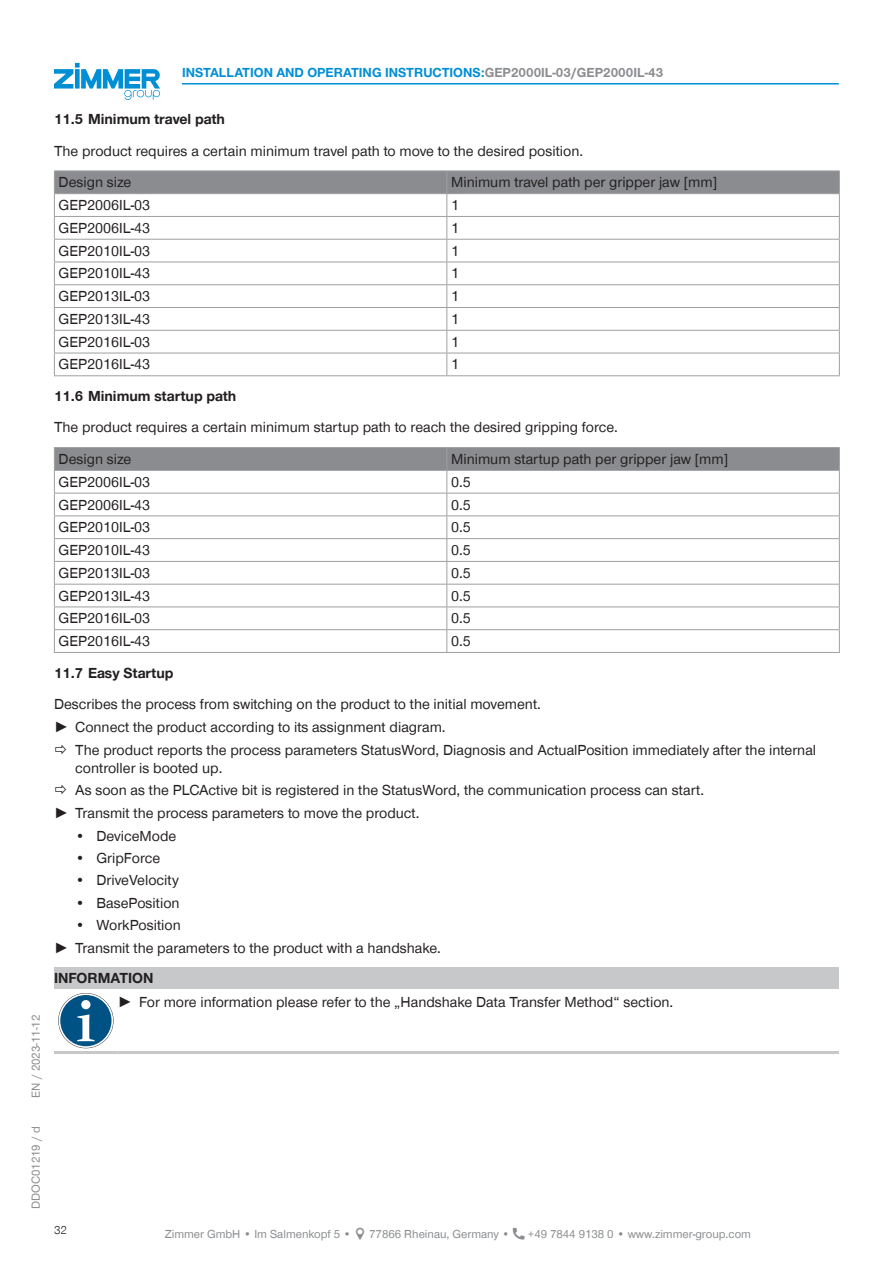
<style>
.page{position:relative;width:893px;height:1263px;background:#fff}
.page>*{position:absolute;margin:0;border:0;box-sizing:border-box;transform-origin:0 0}
.CB_AF_TD-Text{font:15px/18px "Zimmer Group Sans Global";color:#231f20}
.CB_AF_TD-Signalwort{font:700 15px "Zimmer Group Sans Global";color:#231f20}
.CB_AF_TD-Tabelle-linksbuendig{font:15px "Zimmer Group Sans Global";color:#231f20}
.CB_AF_TD-Kopfzeile{font:700 13.5px "Zimmer Group Sans Global";color:#008fd5}
.CB_AF_TD-Fusszeile{font:12px "Zimmer Group Sans Global";color:#8a8c8f}
.CB_AF_TD-Seitenrand{font:12px "Zimmer Group Sans";color:#8a8c8f}
.CB_AF_Seitenzahl_links{font:300 12px "Zimmer Group Sans";color:#231f20}
.s1{color:#8a8c8f}
.s2{font-family:"Zimmer Group Sans"}
</style>
<div class="page">
<svg style="left:54px;top:63px;width:106px;height:37px"></svg>
<svg style="left:54px;top:171px;width:786px;height:204px"></svg>
<hr style="left:54px;top:375px;width:393px;height:1px;background:#9d9fa2">
<hr style="left:447px;top:375px;width:393px;height:1px;background:#9d9fa2">
<hr style="left:54px;top:447px;width:393px;height:1px;background:#9d9fa2">
<hr style="left:447px;top:447px;width:393px;height:1px;background:#9d9fa2">
<svg style="left:54px;top:448px;width:786px;height:204px"></svg>
<hr style="left:54px;top:652px;width:393px;height:1px;background:#9d9fa2">
<hr style="left:447px;top:652px;width:393px;height:1px;background:#9d9fa2">
<div style="left:54px;top:967px;width:785px;height:22px;background:#c7c8ca"></div>
<hr style="left:54px;top:1051px;width:64px;height:3px;background:#c7c8ca">
<hr style="left:118px;top:1051px;width:721px;height:3px;background:#c7c8ca">
<svg style="left:58px;top:993px;width:56px;height:55px"></svg>
<svg style="left:59px;top:993px;width:54px;height:55px"></svg>
<div style="left:60px;top:995px;width:52px;height:51px;background:#005285;border-radius:50%"></div>
<svg style="left:77px;top:1014px;width:18px;height:27px"></svg>
<div style="left:81px;top:1000px;width:9px;height:9px;background:#fff;border-radius:50%"></div>
<hr style="left:182px;top:83px;width:657px;height:2px;background:#008fd5">
<p class="CB_AF_TD-Kopfzeile" style="left:182px;top:65px;width:483px">INSTALLATION AND OPERATING INSTRUCTIONS:<span class="s1">GEP2000IL-03/GEP2000IL-43</span></p>
<p class="CB_AF_TD-Seitenrand" style="left:28px;top:1097px;width:84px;rotate:-90deg">EN / 2023-11-12</p>
<p class="CB_AF_TD-Signalwort" style="left:54px;top:110px;width:172px">11.5 Minimum travel path</p>
<p class="CB_AF_TD-Text" style="left:54px;top:141px;width:531px">The product requires a certain minimum travel path to move to the desired position.</p>
<p class="CB_AF_TD-Tabelle-linksbuendig" style="left:59px;top:173px;width:74px">Design size</p>
<p class="CB_AF_TD-Text" style="left:451px;top:173px;width:267px">Minimum travel path per gripper jaw [mm]</p>
<p class="CB_AF_TD-Text" style="left:59px;top:196px;width:93px">GEP2006IL-03</p>
<p class="CB_AF_TD-Text" style="left:451px;top:196px;width:9px">1</p>
<p class="CB_AF_TD-Text" style="left:59px;top:219px;width:93px">GEP2006IL-43</p>
<p class="CB_AF_TD-Text" style="left:451px;top:219px;width:9px">1</p>
<p class="CB_AF_TD-Text" style="left:59px;top:241px;width:93px">GEP2010IL-03</p>
<p class="CB_AF_TD-Text" style="left:451px;top:241px;width:9px">1</p>
<p class="CB_AF_TD-Text" style="left:59px;top:264px;width:93px">GEP2010IL-43</p>
<p class="CB_AF_TD-Text" style="left:451px;top:264px;width:9px">1</p>
<p class="CB_AF_TD-Text" style="left:59px;top:287px;width:93px">GEP2013IL-03</p>
<p class="CB_AF_TD-Text" style="left:451px;top:287px;width:9px">1</p>
<p class="CB_AF_TD-Text" style="left:59px;top:310px;width:93px">GEP2013IL-43</p>
<p class="CB_AF_TD-Text" style="left:451px;top:310px;width:9px">1</p>
<p class="CB_AF_TD-Text" style="left:59px;top:332px;width:93px">GEP2016IL-03</p>
<p class="CB_AF_TD-Text" style="left:451px;top:332px;width:9px">1</p>
<p class="CB_AF_TD-Text" style="left:59px;top:355px;width:93px">GEP2016IL-43</p>
<p class="CB_AF_TD-Text" style="left:451px;top:355px;width:9px">1</p>
<p class="CB_AF_TD-Signalwort" style="left:54px;top:387px;width:184px">11.6 Minimum startup path</p>
<p class="CB_AF_TD-Text" style="left:54px;top:418px;width:566px">The product requires a certain minimum startup path to reach the desired gripping force.</p>
<p class="CB_AF_TD-Tabelle-linksbuendig" style="left:59px;top:450px;width:74px">Design size</p>
<p class="CB_AF_TD-Text" style="left:451px;top:450px;width:278px">Minimum startup path per gripper jaw [mm]</p>
<p class="CB_AF_TD-Text" style="left:59px;top:473px;width:93px">GEP2006IL-03</p>
<p class="CB_AF_TD-Text" style="left:451px;top:473px;width:21px">0.5</p>
<p class="CB_AF_TD-Text" style="left:59px;top:495px;width:93px">GEP2006IL-43</p>
<p class="CB_AF_TD-Text" style="left:451px;top:495px;width:21px">0.5</p>
<p class="CB_AF_TD-Text" style="left:59px;top:518px;width:93px">GEP2010IL-03</p>
<p class="CB_AF_TD-Text" style="left:451px;top:518px;width:21px">0.5</p>
<p class="CB_AF_TD-Text" style="left:59px;top:541px;width:93px">GEP2010IL-43</p>
<p class="CB_AF_TD-Text" style="left:451px;top:541px;width:21px">0.5</p>
<p class="CB_AF_TD-Text" style="left:59px;top:564px;width:93px">GEP2013IL-03</p>
<p class="CB_AF_TD-Text" style="left:451px;top:564px;width:21px">0.5</p>
<p class="CB_AF_TD-Text" style="left:59px;top:586px;width:93px">GEP2013IL-43</p>
<p class="CB_AF_TD-Text" style="left:451px;top:586px;width:21px">0.5</p>
<p class="CB_AF_TD-Text" style="left:59px;top:609px;width:93px">GEP2016IL-03</p>
<p class="CB_AF_TD-Text" style="left:451px;top:609px;width:21px">0.5</p>
<p class="CB_AF_TD-Text" style="left:59px;top:632px;width:93px">GEP2016IL-43</p>
<p class="CB_AF_TD-Text" style="left:451px;top:632px;width:21px">0.5</p>
<p class="CB_AF_TD-Signalwort" style="left:54px;top:664px;width:121px">11.7 Easy Startup</p>
<p class="CB_AF_TD-Text" style="left:54px;top:695px;width:488px">Describes the process from switching on the product to the initial movement.</p>
<p class="CB_AF_TD-Text" style="left:54px;top:717px;width:393px"><span class="s2">►</span> Connect the product according to its assignment diagram.</p>
<p class="CB_AF_TD-Text" style="left:75px;top:740px;width:742px">The product reports the process parameters StatusWord, Diagnosis and ActualPosition immediately after the internal controller is booted up.</p>
<p class="CB_AF_TD-Text" style="left:75px;top:781px;width:630px">As soon as the PLCActive bit is registered in the StatusWord, the communication process can start.</p>
<p class="CB_AF_TD-Text" style="left:54px;top:804px;width:367px"><span class="s2">►</span> Transmit the process parameters to move the product.</p>
<p class="CB_AF_TD-Text" style="left:75px;top:827px;width:103px">• DeviceMode</p>
<p class="CB_AF_TD-Text" style="left:75px;top:849px;width:86px">• GripForce</p>
<p class="CB_AF_TD-Text" style="left:75px;top:871px;width:105px">• DriveVelocity</p>
<p class="CB_AF_TD-Text" style="left:75px;top:893px;width:106px">• BasePosition</p>
<p class="CB_AF_TD-Text" style="left:75px;top:916px;width:107px">• WorkPosition</p>
<p class="CB_AF_TD-Text" style="left:54px;top:938px;width:389px"><span class="s2">►</span> Transmit the parameters to the product with a handshake.</p>
<p class="CB_AF_TD-Signalwort" style="left:54px;top:969px;width:101px">INFORMATION</p>
<p class="CB_AF_TD-Text" style="left:118px;top:993px;width:557px"><span class="s2">►</span> For more information please refer to the „Handshake Data Transfer Method“ section.</p>
<p class="CB_AF_TD-Seitenrand" style="left:28px;top:1209px;width:84px;rotate:-90deg">DDOC01219 / d</p>
<p class="CB_AF_Seitenzahl_links" style="left:54px;top:1222px;width:15px">32</p>
<p class="CB_AF_TD-Fusszeile" style="left:165px;top:1227px;width:188px">Zimmer GmbH • Im Salmenkopf 5 •</p>
<p class="CB_AF_TD-Fusszeile" style="left:369px;top:1227px;width:142px">77866 Rheinau, Germany •</p>
<p class="CB_AF_TD-Fusszeile" style="left:528px;top:1227px;width:225px">+49 7844 9138 0 • www.zimmer-group.com</p>
</div>
